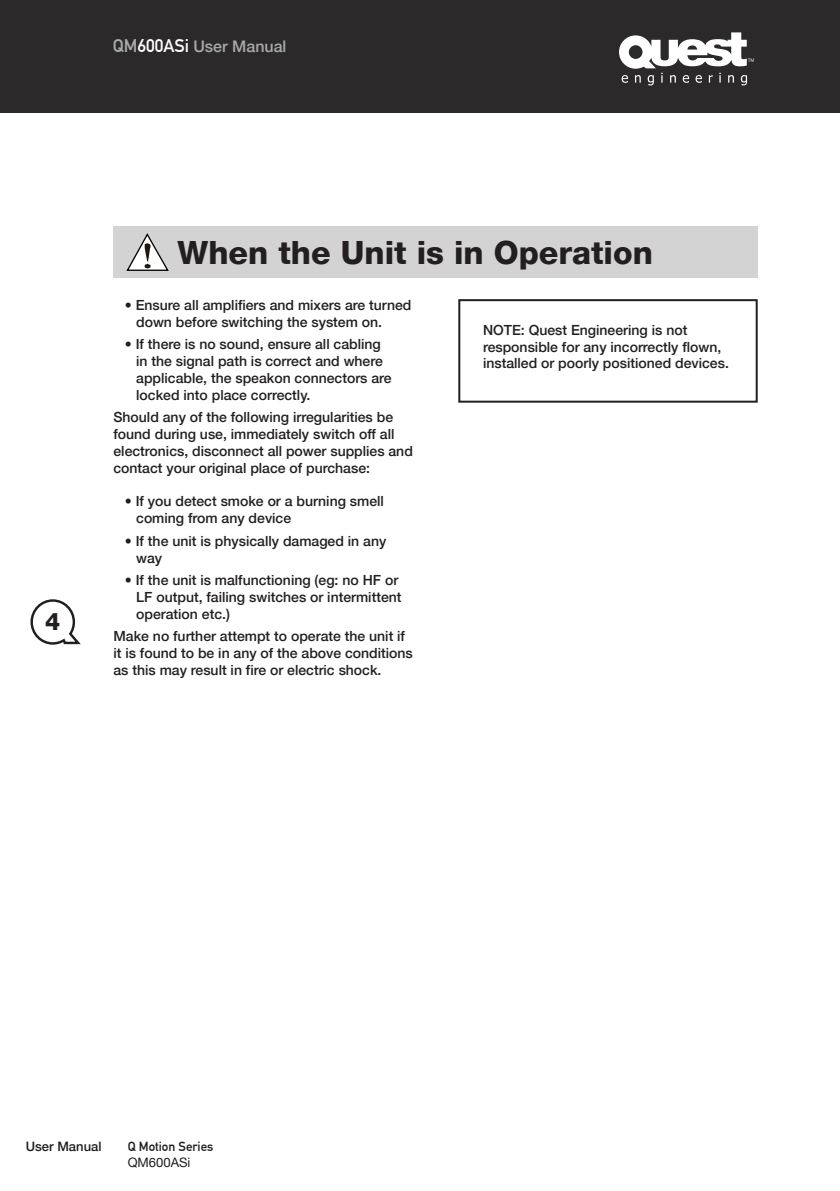
<style>
.page{position:relative;width:840px;height:1191px;background:#fff}
.page>*{position:absolute;margin:0;border:0;box-sizing:border-box;transform-origin:0 0}
.t1{font:800 32px "Helvetica Neue";color:#231f20}
.t2{font:800 24px "Helvetica Neue";color:#231f20}
.t3{font:500 16px "Helvetica Neue";color:#a7aaac}
.t4{font:500 14px/16.8px "Helvetica Neue";color:#231f20}
.t5{font:13px "DIN Mittelschrift";color:#201d1e}
.t6{font:500 13px "Helvetica Neue";color:#201d1e}
.t7{font:13px "Helvetica Neue";color:#201d1e}
.s1{font-family:"DIN Mittelschrift";font-weight:400;font-size:18px}
.s2{font-family:"DIN Mittelschrift";font-weight:400;font-size:18px;color:#fff}
</style>
<div class="page">
<div style="left:113px;top:227px;width:644px;height:51px;background:#d3d3d3"></div>
<svg style="left:126px;top:233px;width:43px;height:38px"></svg>
<div style="left:458px;top:299px;width:299px;height:104px;border:2px solid #231f20"></div>
<div style="left:0;top:0;width:839px;height:113px;background:#2b292a"></div>
<svg style="left:619px;top:32px;width:134px;height:53px"></svg>
<svg style="left:30px;top:599px;width:51px;height:46px"></svg>
<p class="t3" style="left:113px;top:37px;width:175px"><span class="s1">QM</span><span class="s2">600ASi</span> User Manual</p>
<h2 class="t2" style="left:45px;top:607px;width:17px">4</h2>
<h1 class="t1" style="left:177px;top:234px;width:476px">When the Unit is in Operation</h1>
<p class="t4" style="left:136px;top:296px;width:277px;text-indent:-11px">• Ensure all amplifiers and mixers are turned down before switching the system on.</p>
<p class="t4" style="left:136px;top:336px;width:257px;text-indent:-11px">• If there is no sound, ensure all cabling in the signal path is correct and where applicable, the speakon connectors are locked into place correctly.</p>
<p class="t4" style="left:113px;top:409px;width:301px">Should any of the following irregularities be found during use, immediately switch off all electronics, disconnect all power supplies and contact your original place of purchase:</p>
<p class="t4" style="left:136px;top:493px;width:249px;text-indent:-11px">• If you detect smoke or a burning smell coming from any device</p>
<p class="t4" style="left:136px;top:532px;width:251px;text-indent:-11px">• If the unit is physically damaged in any way</p>
<p class="t4" style="left:136px;top:571px;width:267px;text-indent:-11px">• If the unit is malfunctioning (eg: no HF or<br>LF output, failing switches or intermittent operation etc.)</p>
<p class="t4" style="left:113px;top:627px;width:301px">Make no further attempt to operate the unit if it is found to be in any of the above conditions as this may result in fire or electric shock.</p>
<p class="t4" style="left:482px;top:321px;width:247px">NOTE: Quest Engineering is not responsible for any incorrectly flown, installed or poorly positioned devices.</p>
<p class="t6" style="left:26px;top:1138px;width:77px">User Manual</p>
<p class="t5" style="left:128px;top:1139px;width:87px">Q Motion Series</p>
<p class="t7" style="left:128px;top:1154px;width:64px">QM600ASi</p>
</div>
